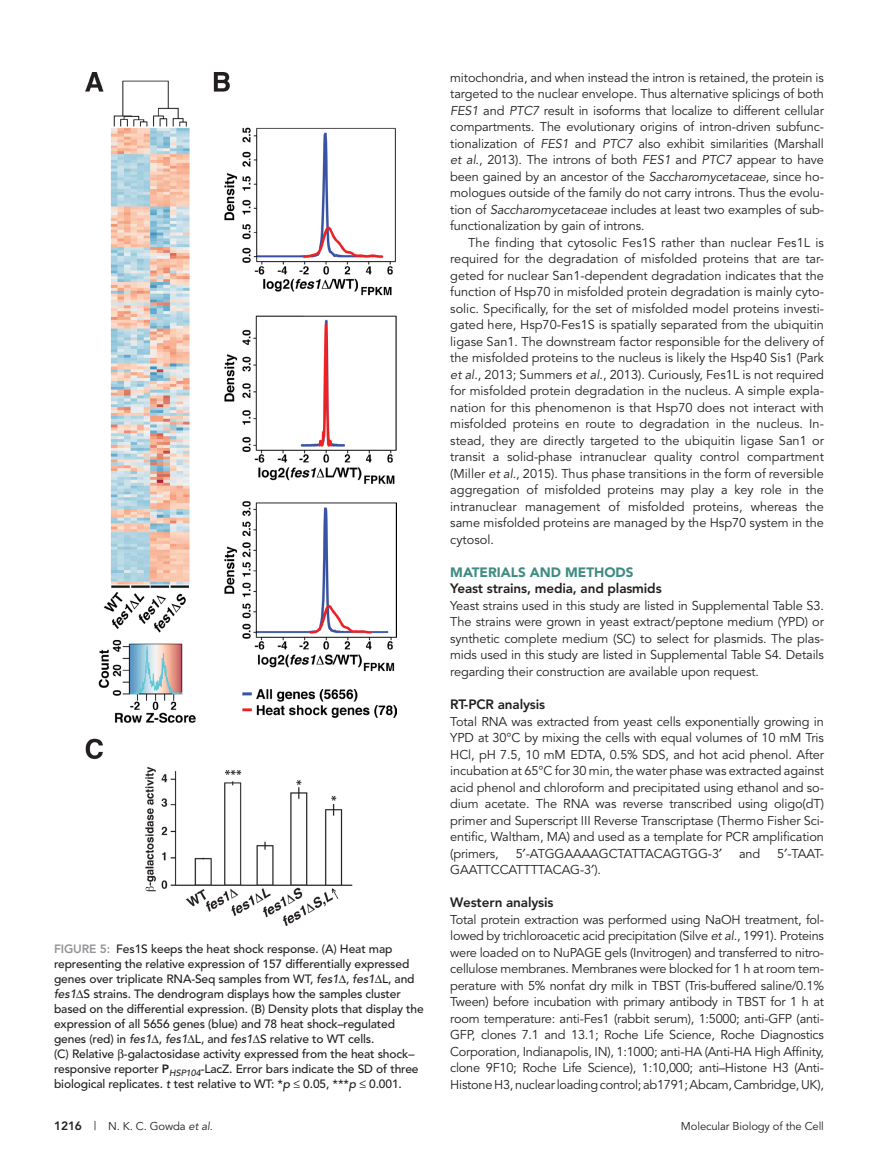
<style>
.page{position:relative;width:878px;height:1175px;background:#fff}
.page>*{position:absolute;margin:0;border:0;box-sizing:border-box;transform-origin:0 0}
.H2afterH1{font:800 13.5px "Avenir";letter-spacing:-.01em;color:#231f20}
.t1{font:900 13.5px "Avenir";color:#3e8c83}
.Para{font:12.75px/16.5px "Avenir";letter-spacing:-.01em;color:#231f20;text-align:justify}
.ParaFL{font:12.75px/16.5px "Avenir";letter-spacing:-.01em;color:#231f20;text-align:justify}
.FigCaption{font:500 12px/15px "Avenir";letter-spacing:-.01em;color:#231f20}
.t2{font:11.25px "Avenir";letter-spacing:-.01em;color:#231f20}
.s1{font-weight:800;color:#939598}
.s2{font-style:italic}
.s3{font-weight:800}
.s4{font-weight:800;font-size:12px}
.s5{font-size:12px}
</style>
<div class="page">
<img style="left:85px;top:72px;width:311px;height:853px">
<p class="FigCaption" style="left:54px;top:941px;width:371px"><span class="s1">FIGURE 5:</span> Fes1S keeps the heat shock response. (A) Heat map representing the relative expression of 157 differentially expressed genes over triplicate RNA-Seq samples from WT, <span class="s2">fes1</span> , <span class="s2">fes1</span> L, and <span class="s2">fes1</span> S strains. The dendrogram displays how the samples cluster based on the differential expression. (B) Density plots that display the expression of all 5656 genes (blue) and 78 heat shock–regulated genes (red) in <span class="s2">fes1</span> , <span class="s2">fes1</span> L, and <span class="s2">fes1</span> S relative to WT cells.<br>(C) Relative -galactosidase activity expressed from the heat shock– responsive reporter <span class="s3">P</span><sub>HSP104</sub>-LacZ. Error bars indicate the SD of three biological replicates. <span class="s2">t</span> test relative to WT: *<span class="s2">p</span> ≤ 0.05, ***<span class="s2">p</span> ≤ 0.001.</p>
<p class="Para" style="left:450px;top:69px;width:375px">mitochondria, and when instead the intron is retained, the protein is targeted to the nuclear envelope. Thus alternative splicings of both <span class="s2">FES1</span> and <span class="s2">PTC7</span> result in isoforms that localize to different cellular compartments. The evolutionary origins of intron-driven subfunc&shy;tionalization of <span class="s2">FES1</span> and <span class="s2">PTC7</span> also exhibit similarities (Marshall <span class="s2">et al</span>., 2013). The introns of both <span class="s2">FES1</span> and <span class="s2">PTC7</span> appear to have been gained by an ancestor of the <span class="s2">Saccharomycetaceae</span>, since ho&shy;mologues outside of the family do not carry introns. Thus the evolu&shy;tion of <span class="s2">Saccharomycetaceae</span> includes at least two examples of sub&shy;functionalization by gain of introns.</p>
<p class="Para" style="left:450px;top:234px;width:375px;text-indent:18px">The finding that cytosolic Fes1S rather than nuclear Fes1L is required for the degradation of misfolded proteins that are tar&shy;geted for nuclear San1-dependent degradation indicates that the function of Hsp70 in misfolded protein degradation is mainly cyto&shy;solic. Specifically, for the set of misfolded model proteins investi&shy;gated here, Hsp70-Fes1S is spatially separated from the ubiquitin ligase San1. The downstream factor responsible for the delivery of the misfolded proteins to the nucleus is likely the Hsp40 Sis1 (Park <span class="s2">et al</span>., 2013; Summers <span class="s2">et al</span>., 2013). Curiously, Fes1L is not required for misfolded protein degradation in the nucleus. A simple expla&shy;nation for this phenomenon is that Hsp70 does not interact with misfolded proteins en route to degradation in the nucleus. In&shy;stead, they are directly targeted to the ubiquitin ligase San1 or transit a solid-phase intranuclear quality control compartment (Miller <span class="s2">et al</span>., 2015). Thus phase transitions in the form of reversible aggregation of misfolded proteins may play a key role in the intranuclear management of misfolded proteins, whereas the same misfolded proteins are managed by the Hsp70 system in the cytosol.</p>
<h1 class="t1" style="left:450px;top:564px;width:185px">MATERIALS AND METHODS</h1>
<p class="H2afterH1" style="left:450px;top:581px;width:213px">Yeast strains, media, and plasmids</p>
<p class="ParaFL" style="left:450px;top:597px;width:375px">Yeast strains used in this study are listed in Supplemental Table S3.<br>The strains were grown in yeast extract/peptone medium (YPD) or synthetic complete medium (SC) to select for plasmids. The plas&shy;mids used in this study are listed in Supplemental Table S4. Details regarding their construction are available upon request.</p>
<h2 class="H2afterH1" style="left:450px;top:696px;width:96px">RT-PCR analysis</h2>
<p class="ParaFL" style="left:450px;top:713px;width:375px">Total RNA was extracted from yeast cells exponentially growing in YPD at 30°C by mixing the cells with equal volumes of 10 mM Tris HCl, pH 7.5, 10 mM EDTA, 0.5% SDS, and hot acid phenol. After incubation at 65°C for 30 min, the water phase was extracted against acid phenol and chloroform and precipitated using ethanol and so&shy;dium acetate. The RNA was reverse transcribed using oligo(dT) primer and Superscript III Reverse Transcriptase (Thermo Fisher Sci&shy;entific, Waltham, MA) and used as a template for PCR amplification (primers,</p>
<p class="ParaFL" style="left:515px;top:845px;width:205px">5 -ATGGAAAAGCTATTACAGTGG-3</p>
<p class="ParaFL" style="left:739px;top:845px;width:23px">and</p>
<p class="ParaFL" style="left:777px;top:845px;width:48px">5 -TAAT-</p>
<p class="ParaFL" style="left:450px;top:861px;width:152px">GAATTCCATTTTACAG-3 ).</p>
<h2 class="H2afterH1" style="left:450px;top:894px;width:105px">Western analysis</h2>
<p class="ParaFL" style="left:450px;top:911px;width:375px">Total protein extraction was performed using NaOH treatment, fol&shy;lowed by trichloroacetic acid precipitation (Silve <span class="s2">et al</span>., 1991). Proteins were loaded on to NuPAGE gels (Invitrogen) and transferred to nitro&shy;cellulose membranes. Membranes were blocked for 1 h at room tem&shy;perature with 5% nonfat dry milk in TBST (Tris-buffered saline/0.1% Tween) before incubation with primary antibody in TBST for 1 h at room temperature: anti-Fes1 (rabbit serum), 1:5000; anti-GFP (anti-GFP, clones 7.1 and 13.1; Roche Life Science, Roche Diagnostics Corporation, Indianapolis, IN), 1:1000; anti-HA (Anti-HA High Affinity, clone 9F10; Roche Life Science), 1:10,000; anti–Histone H3 (Anti-Histone H3, nuclear loading control; ab1791; Abcam, Cambridge, UK),</p>
<p class="t2" style="left:54px;top:1119px;width:160px"><span class="s4">1216</span> <span class="s5">|</span> N. K. C. Gowda <span class="s2">et al</span>.</p>
<p class="t2" style="left:681px;top:1119px;width:144px">Molecular Biology of the Cell</p>
</div>
